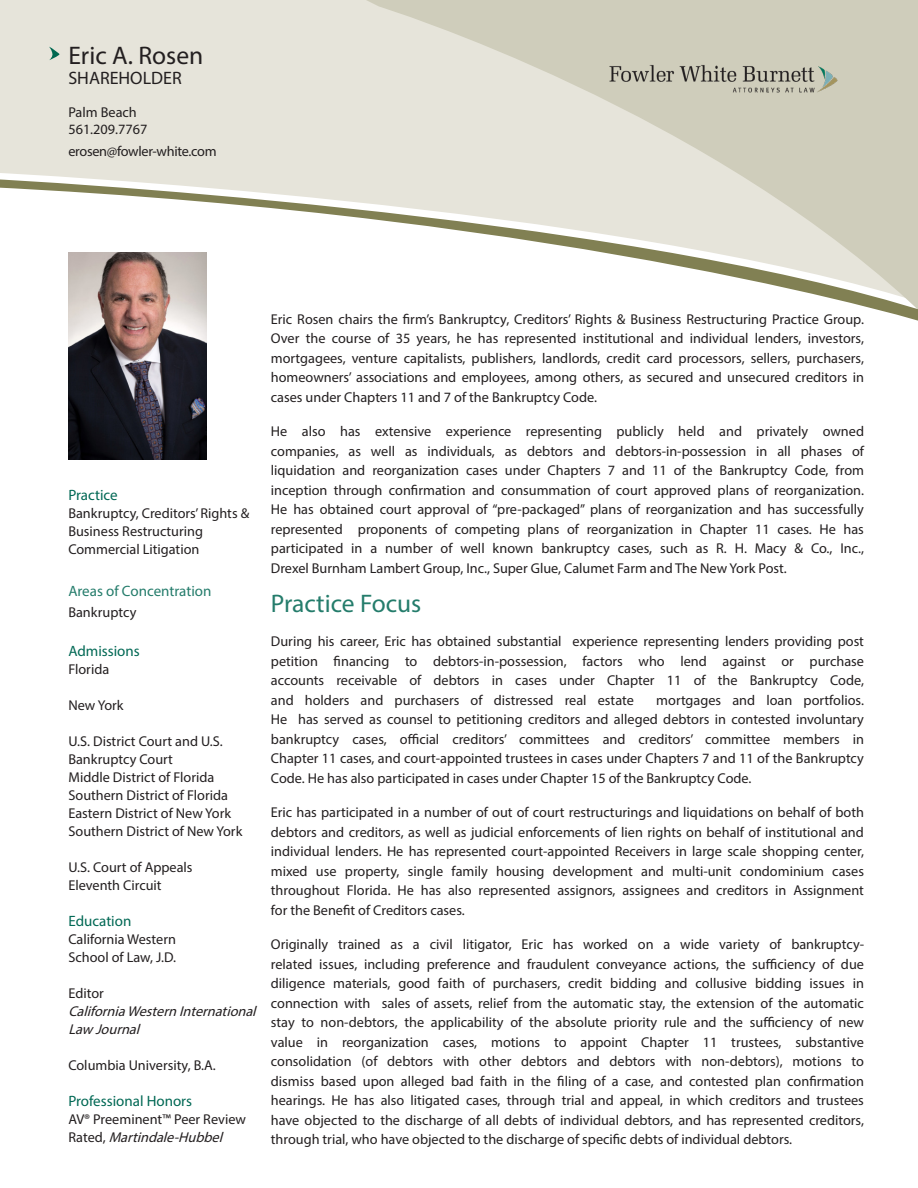
<style>
.page{position:relative;width:918px;height:1188px;background:#fff}
.page>*{position:absolute;margin:0;border:0;box-sizing:border-box;transform-origin:0 0}
.t1{font:25.5px "Myriad Pro";color:#247c6b}
.t2{font:25.5px "Myriad Pro";color:#231f20}
.t3{font:18px "Myriad Pro";color:#231f20}
.t4{font:15px "Myriad Pro";color:#006854}
.t5{font:15px "Myriad Pro";color:#247c6b}
.t6{font:14.25px/19.5px "Myriad Pro";color:#231f20;text-align:justify}
.t7{font:italic 14.25px/18px "Myriad Pro";color:#231f20}
.t8{font:14.25px "Myriad Pro";letter-spacing:-.02em;color:#231f20}
.s1{font-style:italic}
</style>
<div class="page">
<div style="left:0;top:0;width:336px;height:179px;background:#e6e4da"></div>
<svg style="left:336px;top:0;width:582px;height:179px;fill:#cfcdbb"></svg>
<svg style="left:0;top:179px;width:918px;height:145px"></svg>
<img style="left:595px;top:55px;width:268px;height:42px">
<svg style="left:49px;top:47px;width:11px;height:13px"></svg>
<img style="left:68px;top:252px;width:138px;height:208px">
<p class="t2" style="left:68px;top:40px;width:136px">Eric A. Rosen</p>
<p class="t3" style="left:68px;top:67px;width:115px">SHAREHOLDER</p>
<p class="t6" style="left:68px;top:102px;width:70px">Palm Beach</p>
<p class="t6" style="left:68px;top:119px;width:81px">561.209.7767</p>
<p class="t8" style="left:68px;top:142px;width:150px">erosen@fowler-white.com</p>
<p class="t4" style="left:68px;top:486px;width:51px">Practice</p>
<p class="t6" style="left:68px;top:504px;width:182px;line-height:18px">Bankruptcy, Creditors’ Rights &amp;<br>Business Restructuring</p>
<p class="t6" style="left:68px;top:539px;width:133px">Commercial Litigation</p>
<p class="t5" style="left:68px;top:582px;width:145px">Areas of Concentration</p>
<p class="t6" style="left:68px;top:602px;width:70px">Bankruptcy</p>
<p class="t4" style="left:68px;top:642px;width:73px">Admissions</p>
<p class="t6" style="left:68px;top:659px;width:42px">Florida</p>
<p class="t6" style="left:68px;top:695px;width:57px">New York</p>
<p class="t6" style="left:68px;top:732px;width:156px;line-height:18px">U.S. District Court and U.S.<br>Bankruptcy Court</p>
<p class="t6" style="left:68px;top:767px;width:147px">Middle District of Florida</p>
<p class="t6" style="left:68px;top:785px;width:161px">Southern District of Florida</p>
<p class="t6" style="left:68px;top:803px;width:164px">Eastern District of New York</p>
<p class="t6" style="left:68px;top:821px;width:175px">Southern District of New York</p>
<p class="t6" style="left:68px;top:857px;width:126px">U.S. Court of Appeals</p>
<p class="t6" style="left:68px;top:875px;width:95px">Eleventh Circuit</p>
<p class="t4" style="left:68px;top:912px;width:64px">Education</p>
<p class="t6" style="left:68px;top:930px;width:109px;line-height:18px">California Western<br>School of Law, J.D.</p>
<p class="t6" style="left:68px;top:983px;width:37px">Editor</p>
<p class="t7" style="left:68px;top:1002px;width:193px">CaliforniaWesternInternational<br>Law Journal</p>
<p class="t6" style="left:68px;top:1055px;width:149px">Columbia University, B.A.</p>
<p class="t4" style="left:68px;top:1092px;width:125px">Professional Honors</p>
<p class="t6" style="left:68px;top:1110px;width:179px;line-height:18px">AV® Preeminent™ Peer Review<br>R a t e d , <span class="s1">Martindale-Hubbel</span></p>
<p class="t6" style="left:271px;top:309px;width:595px">Eric Rosen chairs the firm’s Bankruptcy, Creditors’ Rights &amp; Business Restructuring Practice Group.<br>Over the course of 35 years, he has represented institutional and individual lenders, investors, mortgagees, venture capitalists, publishers, landlords, credit card processors, sellers, purchasers, homeowners’ associations and employees, among others, as secured and unsecured creditors in cases under Chapters 11 and 7 of the Bankruptcy Code.</p>
<p class="t6" style="left:271px;top:422px;width:595px">He also has extensive experience representing publicly held and privately owned companies, as well as individuals, as debtors and debtors-in-possession in all phases of liquidation and reorganization cases under Chapters 7 and 11 of the Bankruptcy Code, from inception through confirmation and consummation of court approved plans of reorganization.<br>He has obtained court approval of “pre-packaged” plans of reorganization and has successfully represented proponents of competing plans of reorganization in Chapter 11 cases. He has participated in a number of well known bankruptcy cases, such as R. H. Macy &amp; Co., Inc., Drexel Burnham Lambert Group, Inc., Super Glue, Calumet Farm and The New York Post.</p>
<p class="t1" style="left:271px;top:588px;width:152px">Practice Focus</p>
<p class="t6" style="left:271px;top:632px;width:595px">During his career, Eric has obtained substantial experience representing lenders providing post petition financing to debtors-in-possession, factors who lend against or purchase accounts receivable of debtors in cases under Chapter 11 of the Bankruptcy Code, and holders and purchasers of distressed real estate</p>
<p class="t6" style="left:271px;top:690px;width:595px;text-indent:385px">mortgages and loan portfolios.<br>He has served as counsel to petitioning creditors and alleged debtors in contested involuntary bankruptcy cases, official creditors’ committees and creditors’ committee members in Chapter 11 cases, and court-appointed trustees in cases under Chapters 7 and 11 of the Bankruptcy Code. He has also participated in cases under Chapter 15 of the Bankruptcy Code.</p>
<p class="t6" style="left:271px;top:803px;width:595px">Eric has participated in a number of out of court restructurings and liquidations on behalf of both debtors and creditors, as well as judicial enforcements of lien rights on behalf of institutional and individual lenders. He has represented court-appointed Receivers in large scale shopping center, mixed use property, single family housing development and multi-unit condominium cases throughout Florida. He has also represented assignors, assignees and creditors in Assignment for the Benefit of Creditors cases.</p>
<p class="t6" style="left:271px;top:935px;width:595px">Originally trained as a civil litigator, Eric has worked on a wide variety of bankruptcy&shy;related issues, including preference and fraudulent conveyance actions, the sufficiency of due diligence materials, good faith of purchasers, credit bidding and collusive bidding issues in connection with sales of assets, relief from the automatic stay, the extension of the automatic stay to non-debtors, the applicability of the absolute priority rule and the sufficiency of new value in reorganization cases, motions to appoint Chapter 11 trustees, substantive consolidation (of debtors with other debtors and debtors with non-debtors), motions to dismiss based upon alleged bad faith in the filing of a case, and contested plan confirmation hearings. He has also litigated cases, through trial and appeal, in which creditors and trustees have objected to the discharge of all debts of individual debtors, and has represented creditors, through trial, who have objected to the discharge of specific debts of individual debtors.</p>
</div>
